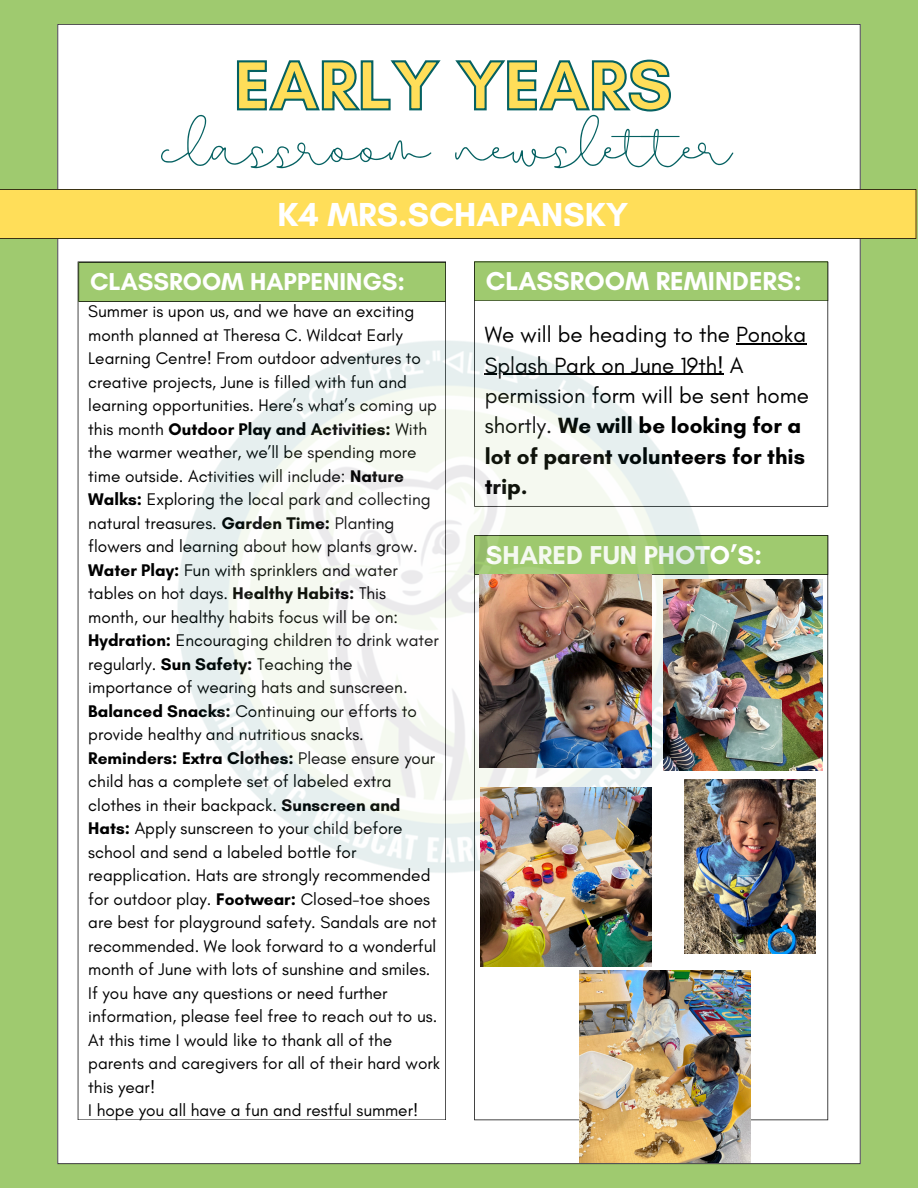
<style>
.page{position:relative;width:918px;height:1188px;background:#9fca6f}
.page>*{position:absolute;margin:0;border:0;box-sizing:border-box;transform-origin:0 0}
.t1{font:700 70.5px "Glacial Indifference";color:#ffde59}
.t2{font:56.4px "Beautiful";color:#056162}
.t3{font:700 33.9px "Glacial Indifference";color:#fff}
.t4{font:700 26.4px "Glacial Indifference";color:#fff}
.t5{font:700 24.9px "Glacial Indifference";color:#fff}
.t6{font:22.35px/30.3px "Glacial Indifference";color:#000}
.t7{font:17.25px/23.5px "Glacial Indifference";color:#000}
.s1{font-weight:700}
</style>
<div class="page">
<div style="left:57px;top:24px;width:804px;height:1140px;background:#fff"></div>
<div style="left:0;top:189px;width:916px;height:50px;background:#ffde59"></div>
<div style="left:78px;top:302px;width:368px;height:818px;background:#fff"></div>
<div style="left:474px;top:301px;width:354px;height:206px;background:#fff"></div>
<div style="left:474px;top:575px;width:354px;height:545px;background:#fff"></div>
<svg style="left:78px;top:262px;width:368px;height:40px"></svg>
<svg style="left:474px;top:262px;width:354px;height:39px"></svg>
<svg style="left:716px;top:535px;width:112px;height:40px"></svg>
<hr style="left:736px;top:343px;width:70px;height:1px;background:#000">
<hr style="left:485px;top:374px;width:239px;height:1px;background:#000">
<img style="left:168px;top:325px;width:548px;height:557px">
<img style="left:479px;top:575px;width:172px;height:192px">
<img style="left:663px;top:579px;width:160px;height:192px">
<img style="left:480px;top:787px;width:171px;height:179px">
<img style="left:685px;top:779px;width:130px;height:175px">
<img style="left:579px;top:970px;width:171px;height:193px">
<svg style="left:236px;top:58px;width:436px;height:55px;background:#cfe0e1"></svg>
<h1 class="t1" style="left:234px;top:42px;width:440px">EARLY YEARS</h1>
<p class="t2" style="left:161px;top:115px;width:572px">classroom newsletter</p>
<p class="t3" style="left:278px;top:193px;width:352px">K4 MRS.SCHAPANSKY</p>
<h3 class="t5" style="left:90px;top:267px;width:317px">CLASSROOM HAPPENINGS:</h3>
<p class="t4" style="left:486px;top:265px;width:317px">CLASSROOM REMINDERS:</p>
<h2 class="t7" style="left:88px;top:300px;width:353px">Summer is upon us, and we have an exciting month planned at Theresa C. Wildcat Early Learning Centre! From outdoor adventures to creative projects, June is filled with fun and learning opportunities. Here’s what’s coming up this month <span class="s1">Outdoor Play and Activities:</span> With the warmer weather, we’ll be spending more time outside. Activities will include: <span class="s1">Nature Walks:</span> Exploring the local park and collecting natural treasures. <span class="s1">Garden Time:</span> Planting flowers and learning about how plants grow.<br><span class="s1">Water Play:</span> Fun with sprinklers and water tables on hot days. <span class="s1">Healthy Habits:</span> This month, our healthy habits focus will be on:<br><span class="s1">Hydration:</span> Encouraging children to drink water regularly. <span class="s1">Sun Safety:</span> Teaching the importance of wearing hats and sunscreen.<br><span class="s1">Balanced Snacks:</span> Continuing our efforts to provide healthy and nutritious snacks.<br><span class="s1">Reminders: Extra Clothes:</span> Please ensure your child has a complete set of labeled extra clothes in their backpack. <span class="s1">Sunscreen and Hats:</span> Apply sunscreen to your child before school and send a labeled bottle for reapplication. Hats are strongly recommended for outdoor play. <span class="s1">Footwear:</span> Closed-toe shoes are best for playground safety. Sandals are not recommended. We look forward to a wonderful month of June with lots of sunshine and smiles.<br>If you have any questions or need further information, please feel free to reach out to us.<br>At this time I would like to thank all of the parents and caregivers for all of their hard work this year!</h2>
<h4 class="t7" style="left:88px;top:1099px;width:331px">I hope you all have a fun and restful summer!</h4>
<p class="t6" style="left:485px;top:319px;width:323px">We will be heading to the Ponoka</p>
<h4 class="t6" style="left:485px;top:350px;width:326px">Splash Park on June 19th! A permission form will be sent home shortly. <span class="s1">We will be looking for a lot of parent volunteers for this trip.</span></h4>
<p class="t4" style="left:486px;top:539px;width:278px">SHARED FUN PHOTO’S:</p>
</div>
